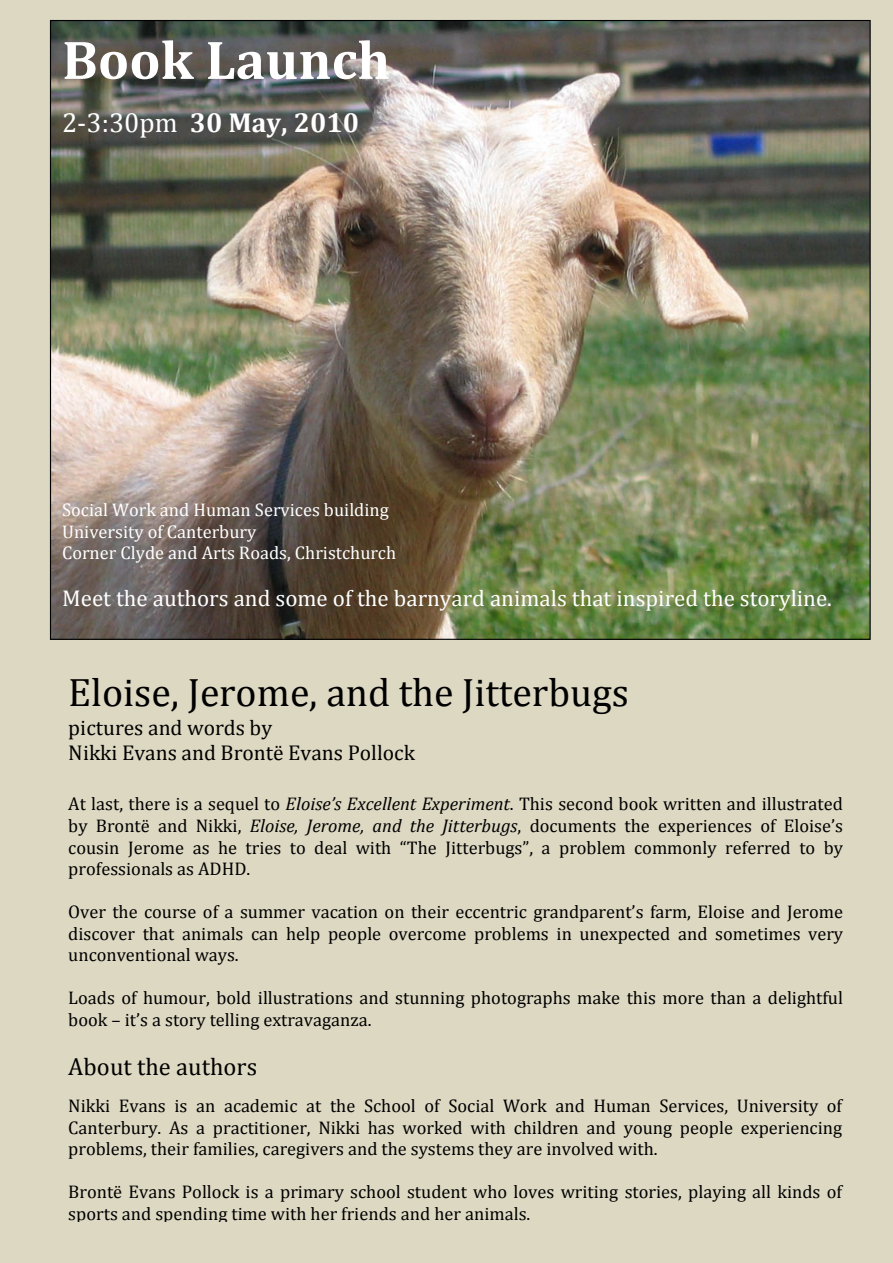
<style>
.page{position:relative;width:893px;height:1263px;background:#ddd8c2}
.page>*{position:absolute;margin:0;border:0;box-sizing:border-box;transform-origin:0 0}
.t1{font:700 55.05px "Cambria";color:#fff}
.t2{font:39.9px "Cambria";color:#000}
.t3{font:700 27.6px "Cambria";color:#fff}
.t4{font:24.45px "Cambria";color:#000}
.t5{font:22.95px "Cambria";color:#fff}
.t6{font:21.45px/25.2px "Cambria";color:#000}
.t7{font:18.3px/21.5px "Cambria";color:#000;text-align:justify}
.t8{font:18.3px/21.5px "Cambria";color:#fff}
.s1{font-weight:400}
.s2{font-style:italic}
</style>
<div class="page">
<img style="left:52px;top:22px;width:817px;height:616px">
<h1 class="t1" style="left:62px;top:27px;width:330px">Book Launch</h1>
<h3 class="t3" style="left:62px;top:105px;width:298px"><span class="s1">2-3:30pm</span> 30 May, 2010</h3>
<p class="t8" style="left:62px;top:499px;width:336px">Social Work and Human Services building<br>University of Canterbury<br>Corner Clyde and Arts Roads, Christchurch</p>
<p class="t5" style="left:62px;top:585px;width:771px">Meet the authors and some of the barnyard animals that inspired the storyline.</p>
<h2 class="t2" style="left:68px;top:669px;width:562px">Eloise, Jerome, and the Jitterbugs</h2>
<p class="t6" style="left:68px;top:715px;width:348px">pictures and words by<br>Nikki Evans and Brontë Evans Pollock</p>
<p class="t7" style="left:68px;top:793px;width:776px">At last, there is a sequel to <span class="s2">Eloise’s Excellent Experiment</span>. This second book written and illustrated by Brontë and Nikki, <span class="s2">Eloise, Jerome, and the Jitterbugs</span>, documents the experiences of Eloise’s cousin Jerome as he tries to deal with “The Jitterbugs”, a problem commonly referred to by professionals as ADHD.</p>
<p class="t7" style="left:68px;top:901px;width:776px">Over the course of a summer vacation on their eccentric grandparent’s farm, Eloise and Jerome discover that animals can help people overcome problems in unexpected and sometimes very unconventional ways.</p>
<p class="t7" style="left:68px;top:987px;width:776px">Loads of humour, bold illustrations and stunning photographs make this more than a delightful book – it’s a story telling extravaganza.</p>
<h3 class="t4" style="left:68px;top:1052px;width:190px">About the authors</h3>
<p class="t7" style="left:68px;top:1095px;width:775px">Nikki Evans is an academic at the School of Social Work and Human Services, University of Canterbury. As a practitioner, Nikki has worked with children and young people experiencing problems, their families, caregivers and the systems they are involved with.</p>
<p class="t7" style="left:68px;top:1181px;width:775px">Brontë Evans Pollock is a primary school student who loves writing stories, playing all kinds of sports and spending time with her friends and her animals.</p>
</div>
